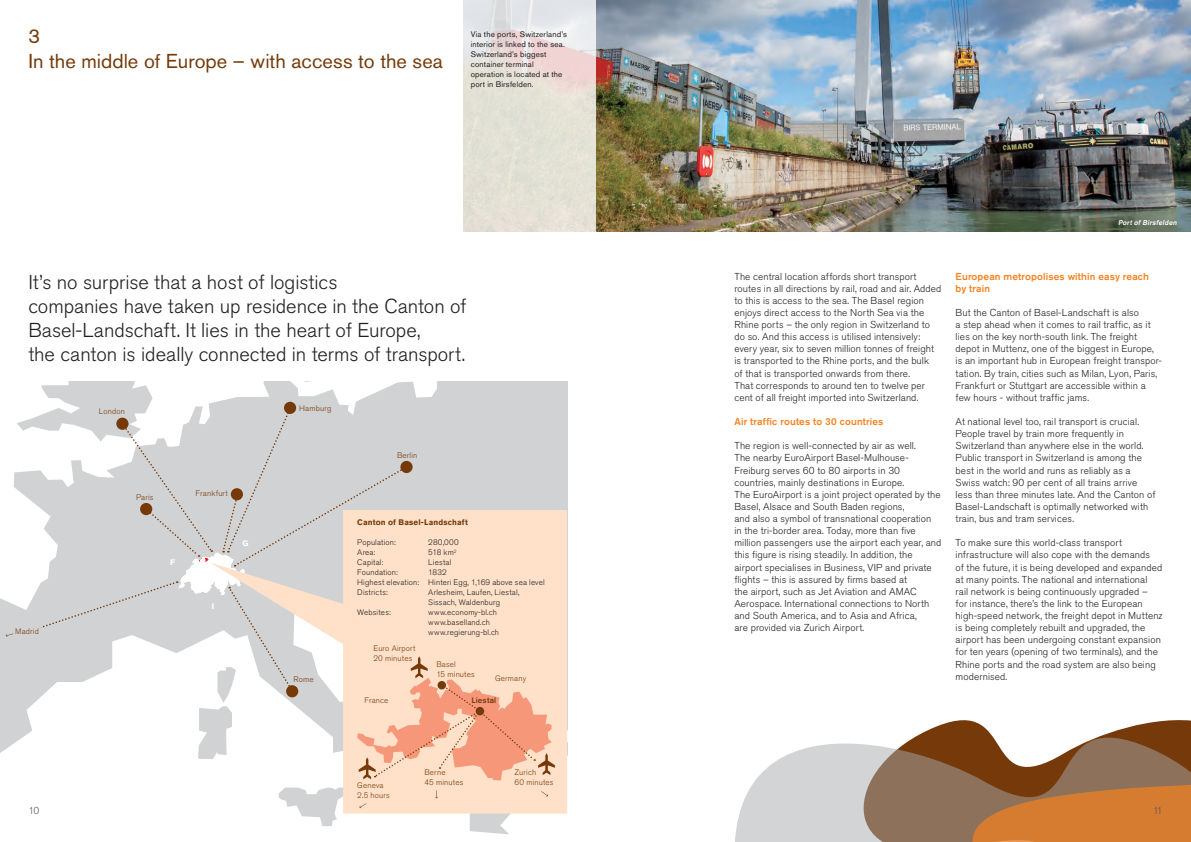
<style>
.page{position:relative;width:1191px;height:842px;background:#fff}
.page>*{position:absolute;margin:0;border:0;box-sizing:border-box;transform-origin:0 0}
.t1{font:300 20px/24px "Akzidenz Grotesk Std";color:#231f20}
.t2{font:20px/24.2px "Akzidenz Grotesk Std";color:#763a0a}
.t3{font:300 10px/12.1px "Akzidenz Grotesk Std";letter-spacing:.01em;color:#231f20}
.t4{font:500 10px/12.1px "Akzidenz Grotesk Std";letter-spacing:.01em;color:#f58220}
.t5{font:300 10px "Akzidenz Grotesk Std";color:#57585a}
.t6{font:300 8px/10px "Akzidenz Grotesk Std";letter-spacing:.02em;color:#231f20}
.t7{font:300 8px/10px "Akzidenz Grotesk BE";letter-spacing:.02em;color:#763a0a}
.t8{font:8px/10px "Akzidenz Grotesk Std";letter-spacing:.02em;color:#231f20}
.t9{font:700 8px "Akzidenz Grotesk Std";letter-spacing:.02em;color:#763a0a}
.t10{font:500 8px "Akzidenz Grotesk BE";letter-spacing:.02em;color:#763a0a}
.t11{font:700 8px "Akzidenz Grotesk BE";color:#fff}
.t12{font:italic 500 7px "Akzidenz Grotesk Std";color:#fff}
</style>
<div class="page">
<svg style="left:735px;top:722px;width:212px;height:120px"></svg>
<svg style="left:947px;top:720px;width:244px;height:122px;background:#b07c51"></svg>
<img style="left:595px;top:0;width:596px;height:231px">
<svg style="left:463px;top:0;width:132px;height:232px;background:#e5e1d9"></svg>
<svg style="left:469px;top:382px;width:98px;height:453px;fill:#d1d2d4"></svg>
<svg style="left:279px;top:787px;width:64px;height:39px"></svg>
<div style="left:343px;top:510px;width:224px;height:304px;background:#fee1c8"></div>
<svg style="left:359px;top:803px;width:7px;height:5px"></svg>
<svg style="left:541px;top:791px;width:7px;height:5px"></svg>
<svg style="left:0;top:382px;width:555px;height:398px"></svg>
<h1 class="t2" style="left:28px;top:24px;width:416px">3<br>In the middle of Europe – with access to the sea</h1>
<p class="t8" style="left:471px;top:29px;width:98px">Via the ports, Switzerland’s interior is linked to the sea.<br>Switzerland’s biggest container terminal operation is located at the port in Birsfelden.</p>
<h1 class="t1" style="left:28px;top:270px;width:440px">It’s no surprise that a host of logistics<br>companies have taken up residence in the Canton of Basel-Landschaft. It lies in the heart of Europe,<br>the canton is ideally connected in terms of transport.</h1>
<p class="t7" style="left:15px;top:626px;width:25px">Madrid</p>
<p class="t5" style="left:28px;top:804px;width:12px">10</p>
<p class="t7" style="left:99px;top:407px;width:28px">London</p>
<p class="t7" style="left:136px;top:492px;width:19px">Paris</p>
<p class="t11" style="left:170px;top:558px;width:7px">F</p>
<p class="t7" style="left:196px;top:489px;width:34px">Frankfurt</p>
<p class="t11" style="left:242px;top:539px;width:8px">G</p>
<p class="t11" style="left:212px;top:601px;width:4px">I</p>
<p class="t7" style="left:299px;top:404px;width:34px">Hamburg</p>
<p class="t7" style="left:293px;top:675px;width:22px">Rome</p>
<p class="t7" style="left:397px;top:451px;width:22px">Berlin</p>
<p class="t9" style="left:357px;top:518px;width:112px">Canton of Basel-Landschaft</p>
<p class="t6" style="left:357px;top:538px;width:40px">Population:</p>
<p class="t6" style="left:428px;top:538px;width:32px">280,000</p>
<p class="t6" style="left:357px;top:548px;width:20px">Area:</p>
<p class="t6" style="left:428px;top:548px;width:30px">518 km<sup>2</sup></p>
<p class="t6" style="left:357px;top:558px;width:28px">Capital:</p>
<p class="t6" style="left:428px;top:558px;width:25px">Liestal</p>
<p class="t6" style="left:357px;top:568px;width:42px">Foundation:</p>
<p class="t6" style="left:357px;top:568px;width:189px;text-indent:71px">1832<br>Highest elevation: Hinteri Egg, 1,169 above sea level<br>Districts:</p>
<p class="t6" style="left:428px;top:588px;width:93px">Arlesheim, Laufen, Liestal,<br>Sissach, Waldenburg</p>
<p class="t6" style="left:357px;top:608px;width:35px">Websites:</p>
<p class="t6" style="left:428px;top:608px;width:72px">www.economy-bl.ch www.baselland.ch www.regierung-bl.ch</p>
<p class="t7" style="left:373px;top:644px;width:44px">Euro Airport<br>20 minutes</p>
<p class="t7" style="left:364px;top:695px;width:25px">France</p>
<p class="t7" style="left:436px;top:659px;width:40px">Basel<br>15 minutes</p>
<p class="t7" style="left:495px;top:674px;width:33px">Germany</p>
<p class="t10" style="left:471px;top:695px;width:26px">Liestal</p>
<p class="t7" style="left:357px;top:780px;width:34px">Geneva<br>2.5 hours</p>
<p class="t7" style="left:424px;top:767px;width:41px">Berne<br>45 minutes</p>
<p class="t7" style="left:514px;top:767px;width:41px">Zurich<br>60 minutes</p>
<p class="t12" style="left:1118px;top:219px;width:62px">Port of Birsfelden</p>
<p class="t3" style="left:734px;top:270px;width:208px">The central location affords short transport routes in all directions by rail, road and air. Added to this is access to the sea. The Basel region enjoys direct access to the North Sea via the Rhine ports – the only region in Switzerland to do so. And this access is utilised intensively: every year, six to seven million tonnes of freight is transported to the Rhine ports, and the bulk<br>of that is transported onwards from there.<br>That corresponds to around ten to twelve per cent of all freight imported into Switzerland.</p>
<p class="t4" style="left:734px;top:415px;width:150px">Air traffic routes to 30 countries</p>
<p class="t3" style="left:734px;top:440px;width:208px">The region is well-connected by air as well.<br>The nearby EuroAirport Basel-Mulhouse-Freiburg serves 60 to 80 airports in 30 countries, mainly destinations in Europe.<br>The EuroAirport is a joint project operated by the Basel, Alsace and South Baden regions,<br>and also a symbol of transnational cooperation<br>in the tri-border area. Today, more than five million passengers use the airport each year, and this figure is rising steadily. In addition, the airport specialises in Business, VIP and private flights – this is assured by firms based at<br>the airport, such as Jet Aviation and AMAC Aerospace. International connections to North and South America, and to Asia and Africa,<br>are provided via Zurich Airport.</p>
<p class="t4" style="left:955px;top:270px;width:195px">European metropolises within easy reach by train</p>
<p class="t3" style="left:955px;top:307px;width:208px">But the Canton of Basel-Landschaft is also<br>a step ahead when it comes to rail traffic, as it lies on the key north-south link. The freight depot in Muttenz, one of the biggest in Europe, is an important hub in European freight transpor&shy;tation. By train, cities such as Milan, Lyon, Paris, Frankfurt or Stuttgart are accessible within a few hours - without traffic jams.</p>
<p class="t3" style="left:955px;top:416px;width:201px">At national level too, rail transport is crucial.<br>People travel by train more frequently in Switzerland than anywhere else in the world.<br>Public transport in Switzerland is among the best in the world and runs as reliably as a Swiss watch: 90 per cent of all trains arrive less than three minutes late. And the Canton of Basel-Landschaft is optimally networked with train, bus and tram services.</p>
<p class="t3" style="left:955px;top:537px;width:208px">To make sure this world-class transport infrastructure will also cope with the demands<br>of the future, it is being developed and expanded at many points. The national and international rail network is being continuously upgraded –<br>for instance, there’s the link to the European high-speed network, the freight depot in Muttenz is being completely rebuilt and upgraded, the airport has been undergoing constant expansion for ten years (opening of two terminals), and the Rhine ports and the road system are also being modernised.</p>
<p class="t5" style="left:1153px;top:804px;width:11px">11</p>
</div>
